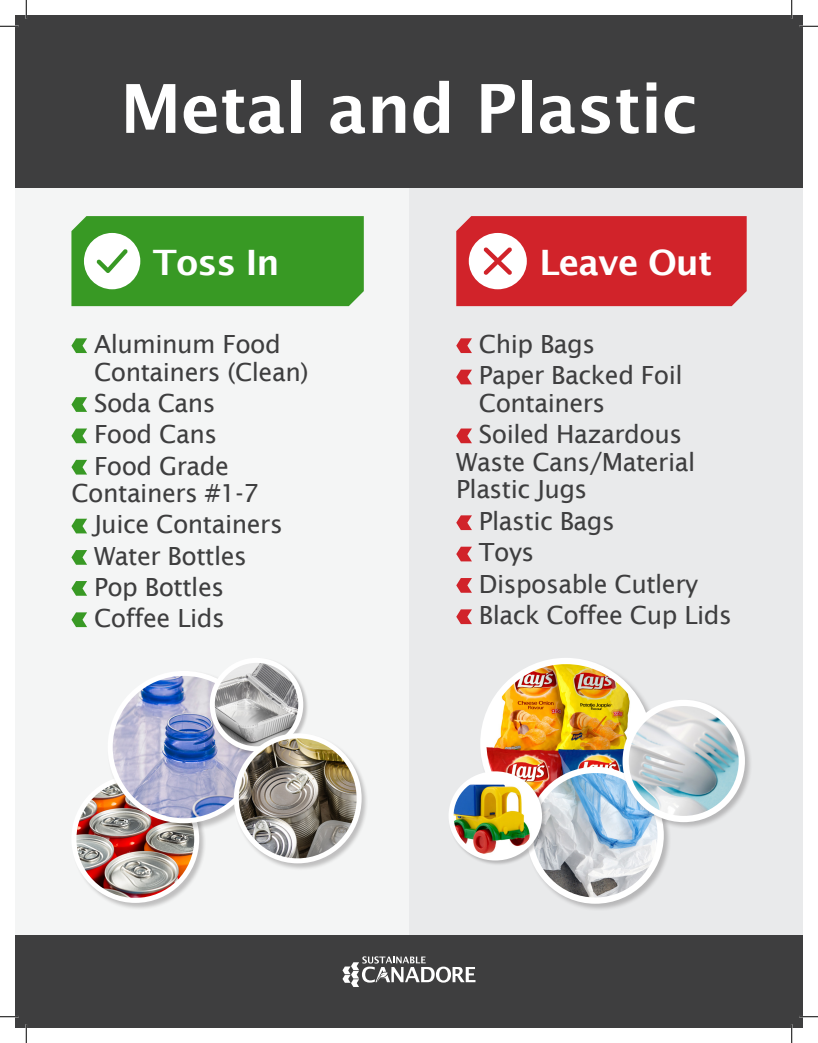
<style>
.page{position:relative;width:818px;height:1043px;background:#fff}
.page>*{position:absolute;margin:0;border:0;box-sizing:border-box;transform-origin:0 0}
.Chart{font:600 67.5px "Lucida Sans";letter-spacing:-.01em;color:#fff}
.t1{font:600 35px "Lucida Sans";letter-spacing:-.025em;color:#fff}
.Body{font:25px/27.5px "Lucida Sans";letter-spacing:-.02em;color:#3e3e3f}
</style>
<div class="page">
<div style="left:15px;top:159px;width:394px;height:793px;background:#f4f5f5"></div>
<div style="left:409px;top:102px;width:393px;height:914px;background:#e9eaeb"></div>
<div style="left:15px;top:15px;width:787px;height:172px;background:#3e3e3f"></div>
<div style="left:15px;top:935px;width:787px;height:93px;background:#3e3e3f"></div>
<svg style="left:71px;top:216px;width:293px;height:90px;background:#4ba239"></svg>
<svg style="left:342px;top:956px;width:133px;height:31px"></svg>
<svg style="left:456px;top:216px;width:290px;height:90px;background:#d5383e"></svg>
<div style="left:480px;top:657px;width:180px;height:181px;background:#231f20;opacity:.25"></div>
<img style="left:483px;top:661px;width:165px;height:165px;border-radius:83px">
<div style="left:480px;top:658px;width:171px;height:171px;border:6px solid #fff;border-radius:50%"></div>
<svg style="left:71px;top:338px;width:16px;height:15px"></svg>
<svg style="left:71px;top:397px;width:16px;height:15px"></svg>
<svg style="left:71px;top:428px;width:16px;height:15px"></svg>
<svg style="left:71px;top:460px;width:16px;height:14px"></svg>
<svg style="left:71px;top:518px;width:16px;height:15px"></svg>
<svg style="left:71px;top:550px;width:16px;height:15px"></svg>
<svg style="left:456px;top:338px;width:16px;height:15px"></svg>
<svg style="left:456px;top:369px;width:16px;height:15px"></svg>
<svg style="left:456px;top:428px;width:16px;height:15px"></svg>
<div style="left:526px;top:766px;width:145px;height:146px;background:#231f20;opacity:.25"></div>
<img style="left:530px;top:770px;width:130px;height:130px;border-radius:65px">
<div style="left:527px;top:766px;width:136px;height:137px;border:6px solid #fff;border-radius:50%"></div>
<div style="left:622px;top:699px;width:131px;height:131px;background:#231f20;opacity:.25"></div>
<img style="left:625px;top:703px;width:116px;height:116px;border-radius:58px">
<div style="left:622px;top:699px;width:123px;height:123px;border:6px solid #fff;border-radius:50%"></div>
<svg style="left:71px;top:581px;width:16px;height:14px"></svg>
<svg style="left:71px;top:612px;width:16px;height:15px"></svg>
<svg style="left:456px;top:515px;width:16px;height:15px"></svg>
<svg style="left:456px;top:546px;width:16px;height:15px"></svg>
<svg style="left:456px;top:578px;width:16px;height:14px"></svg>
<svg style="left:456px;top:609px;width:16px;height:15px"></svg>
<div style="left:448px;top:771px;width:99px;height:95px;background:#231f20;opacity:.25"></div>
<img style="left:451px;top:774px;width:88px;height:84px">
<div style="left:448px;top:771px;width:94px;height:89px;border:5px solid #fff;border-radius:50%"></div>
<div style="left:71px;top:775px;width:135px;height:135px;background:#231f20;opacity:.25"></div>
<img style="left:74px;top:777px;width:123px;height:123px;border-radius:61px">
<div style="left:71px;top:775px;width:128px;height:127px;border:5px solid #fff;border-radius:50%"></div>
<div style="left:107px;top:670px;width:161px;height:161px;background:#231f20;opacity:.25"></div>
<img style="left:110px;top:673px;width:147px;height:147px;border-radius:74px">
<div style="left:108px;top:671px;width:152px;height:152px;border:5px solid #fff;border-radius:50%"></div>
<div style="left:209px;top:657px;width:99px;height:99px;background:#231f20;opacity:.25"></div>
<img style="left:212px;top:660px;width:89px;height:88px;border-radius:44px">
<div style="left:210px;top:658px;width:93px;height:93px;border:5px solid #fff;border-radius:50%"></div>
<div style="left:234px;top:733px;width:135px;height:137px;background:#231f20;opacity:.25"></div>
<img style="left:236px;top:736px;width:123px;height:124px">
<div style="left:234px;top:733px;width:127px;height:130px;border:5px solid #fff;border-radius:50%"></div>
<svg style="left:0;top:25px;width:19px;height:2px"></svg>
<svg style="left:799px;top:25px;width:19px;height:2px"></svg>
<svg style="left:0;top:1016px;width:19px;height:1px"></svg>
<svg style="left:799px;top:1015px;width:19px;height:2px"></svg>
<svg style="left:25px;top:0;width:2px;height:19px"></svg>
<svg style="left:25px;top:1024px;width:2px;height:18px"></svg>
<svg style="left:791px;top:0;width:1px;height:19px"></svg>
<svg style="left:791px;top:1024px;width:1px;height:18px"></svg>
<p class="Chart" style="left:120px;top:70px;width:579px">Metal and Plastic</p>
<h2 class="t1" style="left:153px;top:242px;width:128px">Toss In</h2>
<h2 class="t1" style="left:539px;top:242px;width:174px">Leave Out</h2>
<p class="Body" style="left:94px;top:330px;width:216px">Aluminum Food<br>Containers (Clean)</p>
<p class="Body" style="left:94px;top:389px;width:123px">Soda Cans</p>
<p class="Body" style="left:94px;top:420px;width:125px">Food Cans</p>
<p class="Body" style="left:71px;top:452px;width:189px;text-align:center">Food Grade<br>Containers #1-7</p>
<p class="Body" style="left:94px;top:510px;width:190px">Juice Containers</p>
<p class="Body" style="left:94px;top:542px;width:154px">Water Bottles</p>
<p class="Body" style="left:94px;top:573px;width:132px">Pop Bottles</p>
<p class="Body" style="left:94px;top:604px;width:132px">Coffee Lids</p>
<p class="Body" style="left:479px;top:330px;width:118px">Chip Bags</p>
<p class="Body" style="left:479px;top:361px;width:205px">Paper Backed Foil<br>Containers</p>
<p class="Body" style="left:456px;top:420px;width:240px;text-indent:23px">Soiled Hazardous<br>Waste Cans/Material<br>Plastic Jugs</p>
<p class="Body" style="left:479px;top:507px;width:137px">Plastic Bags</p>
<p class="Body" style="left:479px;top:538px;width:57px">Toys</p>
<p class="Body" style="left:479px;top:570px;width:221px">Disposable Cutlery</p>
<p class="Body" style="left:479px;top:601px;width:254px">Black Coffee Cup Lids</p>
</div>
